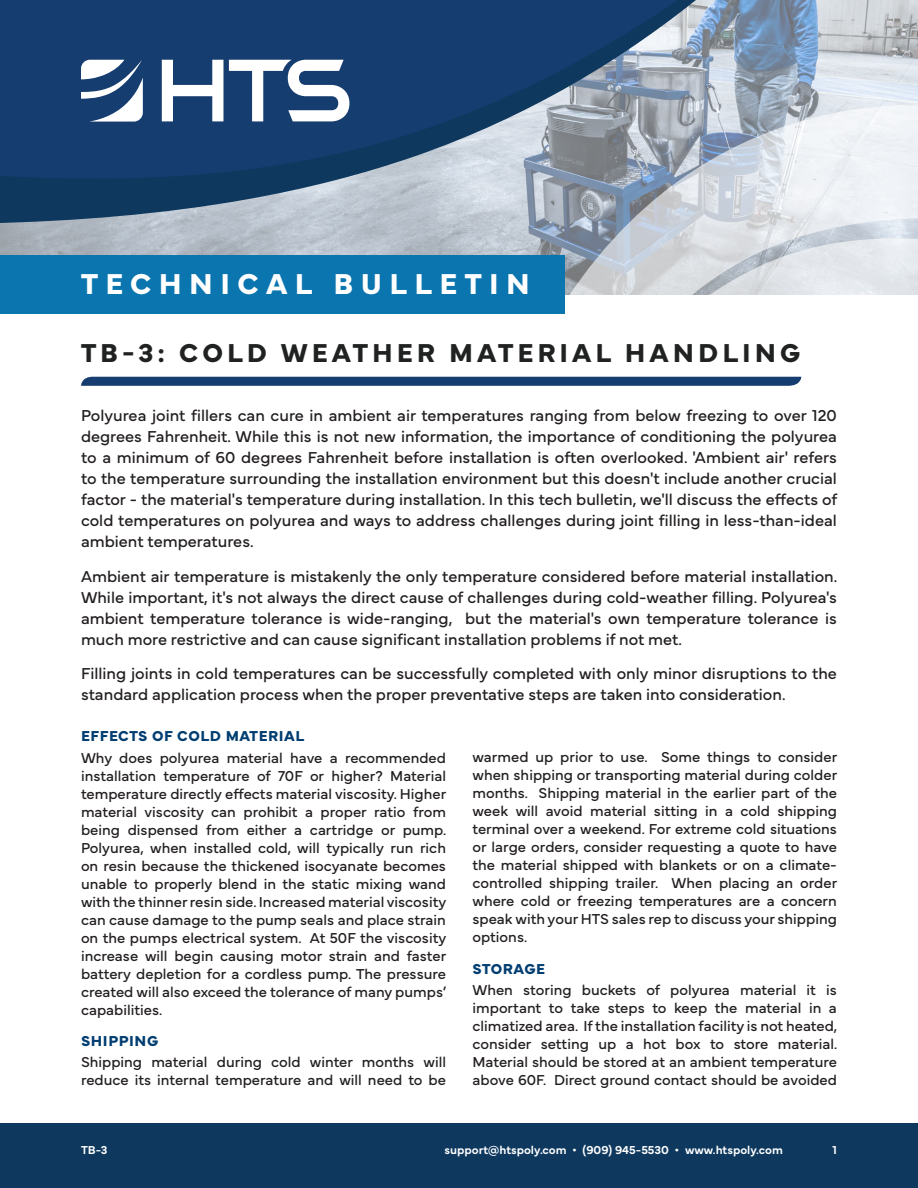
<style>
.page{position:relative;width:918px;height:1188px;background:#fff}
.page>*{position:absolute;margin:0;border:0;box-sizing:border-box;transform-origin:0 0}
.t1{font:700 30px "Mundial";letter-spacing:.25em;color:#fff}
.t2{font:700 27px "Mundial";letter-spacing:.15em;color:#202221}
.t3{font:16.5px/21px "Mundial";color:#231f20;text-align:justify}
.t4{font:15px/18px "Mundial";color:#231f20;text-align:justify}
.t5{font:700 15px "Mundial";letter-spacing:.04em;color:#003d71}
.t6{font:600 12px "Mundial";color:#fff}
</style>
<div class="page">
<div style="left:0;top:1123px;width:918px;height:65px;background:#0e385e"></div>
<img style="left:0;top:0;width:918px;height:255px">
<svg style="left:0;top:0;width:712px;height:223px;background:#798fa5"></svg>
<svg style="left:0;top:0;width:697px;height:179px;background:#2b4f7a"></svg>
<svg style="left:539px;top:90px;width:379px;height:205px;background:#c3c9d2"></svg>
<svg style="left:81px;top:60px;width:62px;height:62px"></svg>
<svg style="left:162px;top:60px;width:61px;height:61px"></svg>
<svg style="left:229px;top:60px;width:120px;height:61px"></svg>
<div style="left:0;top:255px;width:565px;height:59px;background:#0a75af"></div>
<svg style="left:81px;top:377px;width:720px;height:9px;background:#1c4272"></svg>
<p class="t1" style="left:81px;top:260px;width:450px">TECHNICAL BULLETIN</p>
<p class="t2" style="left:81px;top:332px;width:721px">TB-3: COLD WEATHER MATERIAL HANDLING</p>
<p class="t3" style="left:81px;top:404px;width:758px">Polyurea joint fillers can cure in ambient air temperatures ranging from below freezing to over 120 degrees Fahrenheit. While this is not new information, the importance of conditioning the polyurea to a minimum of 60 degrees Fahrenheit before installation is often overlooked. 'Ambient air' refers to the temperature surrounding the installation environment but this doesn't include another crucial factor - the material's temperature during installation. In this tech bulletin, we'll discuss the effects of cold temperatures on polyurea and ways to address challenges during joint filling in less-than-ideal ambient temperatures.</p>
<p class="t3" style="left:81px;top:564px;width:758px">Ambient air temperature is mistakenly the only temperature considered before material installation.<br>While important, it's not always the direct cause of challenges during cold-weather filling. Polyurea's ambient temperature tolerance is wide-ranging, but the material's own temperature tolerance is much more restrictive and can cause significant installation problems if not met.</p>
<p class="t3" style="left:81px;top:662px;width:757px">Filling joints in cold temperatures can be successfully completed with only minor disruptions to the standard application process when the proper preventative steps are taken into consideration.</p>
<p class="t5" style="left:81px;top:725px;width:225px">EFFECTS OF COLD MATERIAL</p>
<p class="t4" style="left:81px;top:747px;width:367px">Why does polyurea material have a recommended installation temperature of 70F or higher? Material temperature directly effects material viscosity. Higher material viscosity can prohibit a proper ratio from being dispensed from either a cartridge or pump.<br>Polyurea, when installed cold, will typically run rich on resin because the thickened isocyanate becomes unable to properly blend in the static mixing wand with the thinner resin side. Increased material viscosity can cause damage to the pump seals and place strain on the pumps electrical system. At 50F the viscosity increase will begin causing motor strain and faster battery depletion for a cordless pump. The pressure created will also exceed the tolerance of many pumps’ capabilities.</p>
<p class="t5" style="left:81px;top:1029px;width:79px">SHIPPING</p>
<p class="t4" style="left:81px;top:1052px;width:367px">Shipping material during cold winter months will reduce its internal temperature and will need to be</p>
<p class="t4" style="left:472px;top:747px;width:366px">warmed up prior to use. Some things to consider when shipping or transporting material during colder months. Shipping material in the earlier part of the week will avoid material sitting in a cold shipping terminal over a weekend. For extreme cold situations or large orders, consider requesting a quote to have the material shipped with blankets or on a climate&shy;controlled shipping trailer. When placing an order where cold or freezing temperatures are a concern speak with your HTS sales rep to discuss your shipping options.</p>
<p class="t5" style="left:472px;top:957px;width:74px">STORAGE</p>
<p class="t4" style="left:472px;top:980px;width:366px">When storing buckets of polyurea material it is important to take steps to keep the material in a climatized area. If the installation facility is not heated, consider setting up a hot box to store material.<br>Material should be stored at an ambient temperature above 60F. Direct ground contact should be avoided</p>
<p class="t6" style="left:81px;top:1141px;width:28px">TB-3</p>
<p class="t6" style="left:445px;top:1141px;width:340px">support@htspoly.com • (909) 945-5530 • www.htspoly.com</p>
<p class="t6" style="left:833px;top:1141px;width:6px">1</p>
</div>
